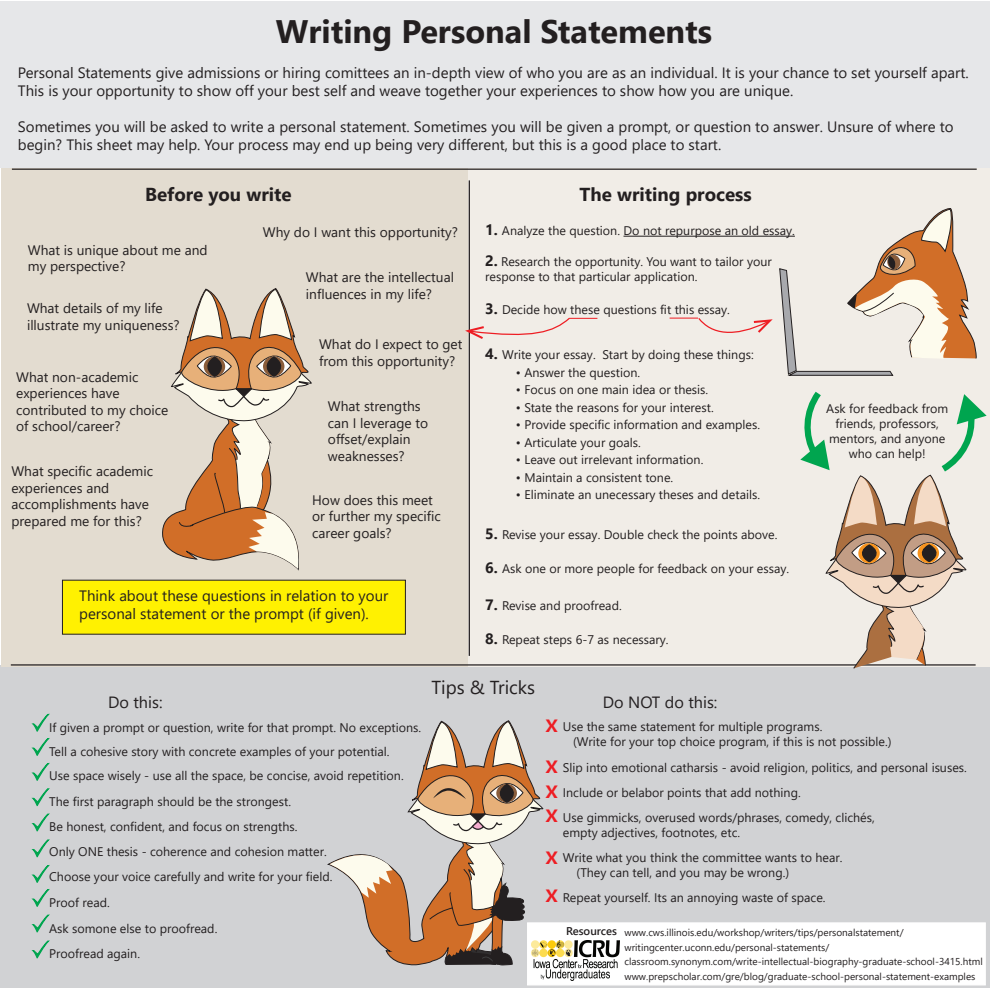
<style>
.page{position:relative;width:990px;height:988px;background:#fff}
.page>*{position:absolute;margin:0;border:0;box-sizing:border-box;transform-origin:0 0}
.t1{font:700 32.5px "Segoe UI";color:#231f20}
.t2{font:600 25px "Segoe UI";color:#ee1d23}
.t3{font:700 18.75px "Segoe UI";color:#231f20}
.t4{font:18.75px "Segoe UI";color:#231f20}
.t5{font:16.25px "Segoe UI";color:#231f20}
.t6{font:15px/18px "Segoe UI";color:#231f20}
.t7{font:13.75px/16.5px "Segoe UI";color:#231f20}
.t8{font:12.5px/15px "Segoe UI";color:#231f20}
.t9{font:600 11.25px "Segoe UI";color:#231f20}
.t10{font:10px/14.5px "Segoe UI";color:#231f20}
.s1{font-weight:700;font-size:15px}
</style>
<div class="page">
<div style="left:1px;top:665px;width:989px;height:322px;background:#d1d2d4"></div>
<div style="left:1px;top:168px;width:469px;height:498px;background:#e3dcd0"></div>
<div style="left:469px;top:168px;width:521px;height:498px;background:#f1ede7"></div>
<hr style="left:12px;top:168px;width:965px;height:2px;background:#231f20">
<hr style="left:469px;top:180px;width:1px;height:476px;background:#231f20">
<hr style="left:11px;top:664px;width:965px;height:1px;background:#231f20">
<div style="left:0;top:1px;width:990px;height:167px;background:#e6e7e9"></div>
<div style="left:527px;top:922px;width:459px;height:63px;background:#fff;border:1px solid #fff"></div>
<div style="left:62px;top:580px;width:344px;height:54px;background:#fff101"></div>
<hr style="left:624px;top:236px;width:171px;height:1px;background:#231f20">
<svg style="left:162px;top:288px;width:150px;height:283px"></svg>
<svg style="left:670px;top:317px;width:103px;height:16px"></svg>
<svg style="left:465px;top:316px;width:132px;height:23px"></svg>
<svg style="left:800px;top:391px;width:187px;height:278px"></svg>
<svg style="left:31px;top:940px;width:19px;height:19px"></svg>
<svg style="left:31px;top:914px;width:19px;height:19px"></svg>
<svg style="left:31px;top:865px;width:19px;height:42px"></svg>
<svg style="left:31px;top:839px;width:19px;height:19px"></svg>
<svg style="left:31px;top:788px;width:19px;height:44px"></svg>
<svg style="left:31px;top:762px;width:19px;height:19px"></svg>
<svg style="left:31px;top:713px;width:19px;height:43px"></svg>
<img style="left:533px;top:940px;width:87px;height:40px">
<svg style="left:779px;top:208px;width:198px;height:168px"></svg>
<svg style="left:328px;top:720px;width:215px;height:246px"></svg>
<h1 class="t1" style="left:276px;top:1px;width:438px">Writing Personal Statements</h1>
<p class="t6" style="left:18px;top:62px;width:952px">Personal Statements give admissions or hiring comittees an in-depth view of who you are as an individual. It is your chance to set yourself apart.<br>This is your opportunity to show off your best self and weave together your experiences to show how you are unique.</p>
<p class="t6" style="left:18px;top:116px;width:937px">Sometimes you will be asked to write a personal statement. Sometimes you will be given a prompt, or question to answer. Unsure of where to begin? This sheet may help. Your process may end up being very different, but this is a good place to start.</p>
<h3 class="t3" style="left:145px;top:177px;width:148px">Before you write</h3>
<p class="t7" style="left:28px;top:240px;width:181px">What is unique about me and my perspective?</p>
<p class="t7" style="left:27px;top:299px;width:154px">What details of my life illustrate my uniqueness?</p>
<p class="t7" style="left:16px;top:367px;width:154px">What non-academic experiences have contributed to my choice of school/career?</p>
<p class="t7" style="left:11px;top:462px;width:143px">What specific academic experiences and accomplishments have prepared me for this?</p>
<p class="t7" style="left:263px;top:223px;width:197px">Why do I want this opportunity?</p>
<p class="t7" style="left:306px;top:268px;width:150px">What are the intellectual influences in my life?</p>
<p class="t7" style="left:319px;top:335px;width:145px">What do I expect to get from this opportunity?</p>
<p class="t7" style="left:328px;top:396px;width:102px">What strengths can I leverage to offset/explain weaknesses?</p>
<p class="t7" style="left:312px;top:490px;width:130px">How does this meet or further my specific career goals?</p>
<h3 class="t3" style="left:580px;top:177px;width:174px">The writing process</h3>
<p class="t8" style="left:485px;top:222px;width:311px"><span class="s1">1.</span> Analyze the question. Do not repurpose an old essay.</p>
<p class="t8" style="left:485px;top:253px;width:288px"><span class="s1">2.</span> Research the opportunity. You want to tailor your response to that particular application.</p>
<p class="t8" style="left:485px;top:301px;width:246px"><span class="s1">3.</span> Decide how these questions fit this essay.</p>
<p class="t8" style="left:485px;top:346px;width:270px"><span class="s1">4.</span> Write your essay. Start by doing these things:</p>
<p class="t8" style="left:516px;top:364px;width:126px">• Answer the question.</p>
<p class="t8" style="left:516px;top:381px;width:194px">• Focus on one main idea or thesis.</p>
<p class="t8" style="left:516px;top:399px;width:199px">• State the reasons for your interest.</p>
<p class="t8" style="left:516px;top:416px;width:246px">• Provide specific information and examples.</p>
<p class="t8" style="left:516px;top:434px;width:126px">• Articulate your goals.</p>
<p class="t8" style="left:516px;top:451px;width:189px">• Leave out irrelevant information.</p>
<p class="t8" style="left:516px;top:469px;width:159px">• Maintain a consistent tone.</p>
<p class="t8" style="left:516px;top:486px;width:246px">• Eliminate an unecessary theses and details.</p>
<p class="t8" style="left:485px;top:526px;width:294px"><span class="s1">5.</span> Revise your essay. Double check the points above.</p>
<p class="t8" style="left:485px;top:560px;width:306px"><span class="s1">6.</span> Ask one or more people for feedback on your essay.</p>
<p class="t6" style="left:79px;top:585px;width:311px">Think about these questions in relation to your personal statement or the prompt (if given).</p>
<p class="t8" style="left:485px;top:597px;width:138px"><span class="s1">7.</span> Revise and proofread.</p>
<p class="t8" style="left:485px;top:630px;width:185px"><span class="s1">8.</span> Repeat steps 6-7 as necessary.</p>
<h3 class="t4" style="left:431px;top:669px;width:105px">Tips &amp; Tricks</h3>
<h3 class="t5" style="left:108px;top:687px;width:56px">Do this:</h3>
<h3 class="t5" style="left:603px;top:687px;width:116px">Do NOT do this:</h3>
<p class="t8" style="left:826px;top:400px;width:123px;text-align:center">Ask for feedback from friends, professors, mentors, and anyone who can help!</p>
<p class="t8" style="left:49px;top:714px;width:374px;line-height:24.4px">If given a prompt or question, write for that prompt. No exceptions.<br>Tell a cohesive story with concrete examples of your potential.<br>Use space wisely - use all the space, be concise, avoid repetition.</p>
<p class="t8" style="left:49px;top:793px;width:243px">The first paragraph should be the strongest.</p>
<p class="t8" style="left:49px;top:818px;width:250px">Be honest, confident, and focus on strengths.</p>
<p class="t8" style="left:49px;top:868px;width:285px">Choose your voice carefully and write for your field.</p>
<p class="t8" style="left:49px;top:843px;width:279px">Only ONE thesis - coherence and cohesion matter.</p>
<p class="t8" style="left:49px;top:893px;width:62px">Proof read.</p>
<p class="t8" style="left:49px;top:919px;width:170px">Ask somone else to proofread.</p>
<p class="t8" style="left:49px;top:945px;width:92px">Proofread again.</p>
<h2 class="t2" style="left:546px;top:699px;width:14px">x</h2>
<p class="t8" style="left:573px;top:718px;width:320px;text-indent:-10px">Use the same statement for multiple programs.<br>(Write for your top choice program, if this is not possible.)</p>
<h2 class="t2" style="left:546px;top:740px;width:14px">x</h2>
<p class="t8" style="left:563px;top:759px;width:406px">Slip into emotional catharsis - avoid religion, politics, and personal isuses.</p>
<h2 class="t2" style="left:546px;top:766px;width:14px">x</h2>
<p class="t8" style="left:563px;top:784px;width:239px">Include or belabor points that add nothing.</p>
<h2 class="t2" style="left:546px;top:789px;width:14px">x</h2>
<p class="t8" style="left:563px;top:809px;width:313px">Use gimmicks, overused words/phrases, comedy, clichés, empty adjectives, footnotes, etc.</p>
<h2 class="t2" style="left:546px;top:831px;width:14px">x</h2>
<p class="t8" style="left:577px;top:849px;width:267px;text-indent:-14px">Write what you think the committee wants to hear. (They can tell, and you may be wrong.)</p>
<p class="t8" style="left:563px;top:889px;width:264px">Repeat yourself. Its an annoying waste of space.</p>
<h2 class="t2" style="left:546px;top:870px;width:14px">x</h2>
<p class="t9" style="left:566px;top:920px;width:52px">Resources</p>
<p class="t10" style="left:625px;top:924px;width:281px">www.cws.illinois.edu/workshop/writers/tips/personalstatement/ writingcenter.uconn.edu/personal-statements/</p>
<p class="t10" style="left:625px;top:968px;width:353px">www.prepscholar.com/gre/blog/graduate-school-personal-statement-examples</p>
<p class="t10" style="left:625px;top:953px;width:360px">classroom.synonym.com/write-intellectual-biography-graduate-school-3415.html</p>
</div>
